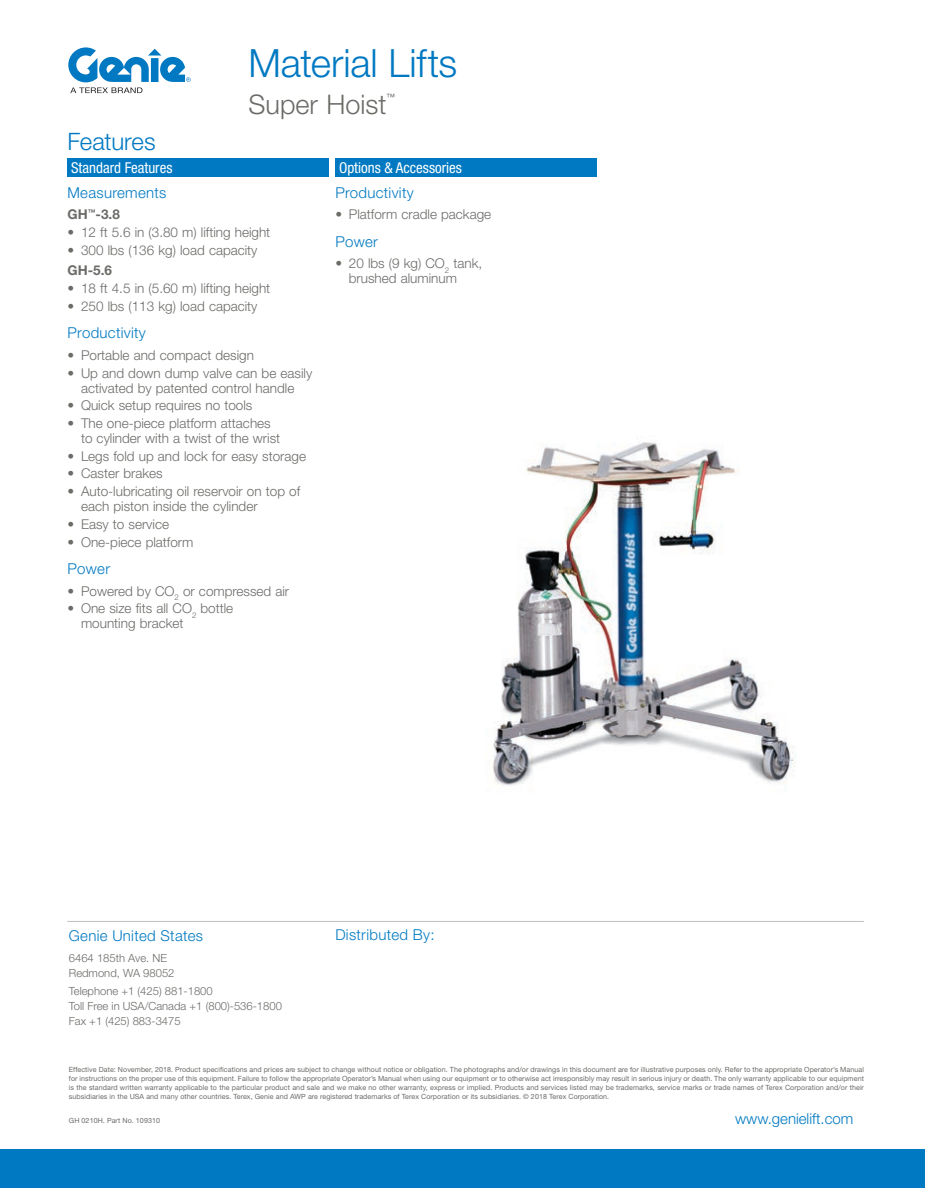
<style>
.page{position:relative;width:925px;height:1188px;background:#fff}
.page>*{position:absolute;margin:0;border:0;box-sizing:border-box;transform-origin:0 0}
.Title__Blue{font:300 39px "Helvetica Neue LT Std";letter-spacing:-.005em;color:#0079c2}
.Title__Gray_Product{font:300 27px "Helvetica Neue LT Std";color:#6b6b68}
.t1{font:300 24px "Helvetica Neue LT Std";letter-spacing:-.01em;color:#0079c2}
.Subhead_Back{font:300 15px "Helvetica Neue LT Std";letter-spacing:.02em;color:#0079c2}
.Chart__Blue_Box_Whit{font:condensed 15px "Helvetica Neue LT Std";color:#fff}
.Subhead_Back-2{font:300 15px "Helvetica Neue LT Std";color:#0079c2}
.Bullets{font:300 13.5px/15px "Helvetica Neue LT Std";color:#6b6b68}
.Bullets-2{font:700 13.5px "Helvetica Neue LT Std";color:#6b6b68}
.t2{font:300 11.25px/15px "Helvetica Neue LT Std";color:#6b6b68}
.Title__Gray_Product-2{font:condensed 8.7px "Helvetica Neue LT Std";color:#6b6b68}
.Legal_Copy{font:7.2px/9px "Helvetica Neue LT Std";letter-spacing:.01em;color:#6b6b68;text-align:justify}
</style>
<div class="page">
<div style="left:0;top:1149px;width:925px;height:39px;background:#0079c2"></div>
<svg style="left:68px;top:47px;width:123px;height:46px"></svg>
<hr style="left:67px;top:921px;width:797px;height:1px;background:#c0bfbf">
<img style="left:492px;top:442px;width:303px;height:344px">
<div style="left:335px;top:158px;width:262px;height:19px;background:#0079c2"></div>
<div style="left:68px;top:158px;width:261px;height:19px;background:#0079c2"></div>
<p class="Title__Blue" style="left:249px;top:39px;width:210px">Material Lifts</p>
<h3 class="t1" style="left:67px;top:127px;width:90px">Features</h3>
<p class="Title__Gray_Product" style="left:249px;top:88px;width:139px">Super Hoist</p>
<p class="Title__Gray_Product-2" style="left:386px;top:92px;width:10px">™</p>
<p class="Chart__Blue_Box_Whit" style="left:71px;top:159px;width:103px">Standard Features</p>
<p class="Chart__Blue_Box_Whit" style="left:339px;top:159px;width:124px">Options &amp; Accessories</p>
<p class="Subhead_Back" style="left:335px;top:183px;width:80px">Productivity</p>
<p class="Bullets" style="left:335px;top:207px;width:157px">• Platform cradle package</p>
<p class="Subhead_Back" style="left:335px;top:232px;width:44px">Power</p>
<p class="Bullets" style="left:349px;top:256px;width:135px;text-indent:-14px">• 20 lbs (9 kg) CO<sub>2</sub> tank, brushed aluminum</p>
<p class="Subhead_Back" style="left:68px;top:183px;width:100px">Measurements</p>
<p class="Bullets-2" style="left:68px;top:206px;width:54px">GH<sup>™</sup>-3.8</p>
<p class="Bullets" style="left:68px;top:224px;width:204px">• 12 ft 5.6 in (3.80 m) lifting height</p>
<p class="Bullets" style="left:68px;top:242px;width:191px">• 300 lbs (136 kg) load capacity</p>
<p class="Bullets-2" style="left:68px;top:262px;width:46px">GH-5.6</p>
<p class="Bullets" style="left:68px;top:281px;width:204px">• 18 ft 4.5 in (5.60 m) lifting height</p>
<p class="Bullets" style="left:68px;top:298px;width:191px">• 250 lbs (113 kg) load capacity</p>
<p class="Subhead_Back" style="left:68px;top:324px;width:80px">Productivity</p>
<p class="Bullets" style="left:68px;top:347px;width:188px">• Portable and compact design</p>
<p class="Bullets" style="left:68px;top:365px;width:246px;text-align:center">• Up and down dump valve can be easily activated by patented control handle</p>
<p class="Bullets" style="left:68px;top:398px;width:186px">• Quick setup requires no tools</p>
<p class="Bullets" style="left:81px;top:416px;width:201px;text-indent:-14px">• The one-piece platform attaches to cylinder with a twist of the wrist</p>
<p class="Bullets" style="left:68px;top:448px;width:240px">• Legs fold up and lock for easy storage</p>
<p class="Bullets" style="left:68px;top:466px;width:97px">• Caster brakes</p>
<p class="Bullets" style="left:81px;top:484px;width:221px;text-indent:-14px">• Auto-lubricating oil reservoir on top of each piston inside the cylinder</p>
<p class="Bullets" style="left:68px;top:516px;width:103px">• Easy to service</p>
<p class="Bullets" style="left:68px;top:534px;width:127px">• One-piece platform</p>
<p class="Subhead_Back" style="left:68px;top:560px;width:44px">Power</p>
<p class="Bullets" style="left:68px;top:583px;width:223px">• Powered by CO<sub>2</sub> or compressed air</p>
<p class="Bullets" style="left:81px;top:601px;width:154px;text-indent:-14px">• One size fits all CO<sub>2</sub> bottle mounting bracket</p>
<h3 class="Subhead_Back" style="left:69px;top:927px;width:136px">Genie United States</h3>
<h3 class="t2" style="left:69px;top:950px;width:107px">6464 185th Ave. NE<br>Redmond, WA 98052</h3>
<h3 class="t2" style="left:69px;top:983px;width:215px">Telephone +1 (425) 881-1800<br>Toll Free in USA/Canada +1 (800)-536-1800<br>Fax +1 (425) 883-3475</h3>
<h3 class="Subhead_Back" style="left:335px;top:925px;width:101px">Distributed By:</h3>
<p class="Legal_Copy" style="left:69px;top:1065px;width:796px">Effective Date: November, 2018. Product specifications and prices are subject to change without notice or obligation. The photographs and/or drawings in this document are for illustrative purposes only. Refer to the appropriate Operator’s Manual for instructions on the proper use of this equipment. Failure to follow the appropriate Operator’s Manual when using our equipment or to otherwise act irresponsibly may result in serious injury or death. The only warranty applicable to our equipment is the standard written warranty applicable to the particular product and sale and we make no other warranty, express or implied. Products and services listed may be trademarks, service marks or trade names of Terex Corporation and/or their subsidiaries in the USA and many other countries. Terex, Genie and AWP are registered trademarks of Terex Corporation or its subsidiaries. © 2018 Terex Corporation.</p>
<p class="Legal_Copy" style="left:69px;top:1116px;width:93px">GH 0210H. Part No. 109310</p>
<h3 class="Subhead_Back-2" style="left:735px;top:1109px;width:120px">www.genielift.com</h3>
</div>
